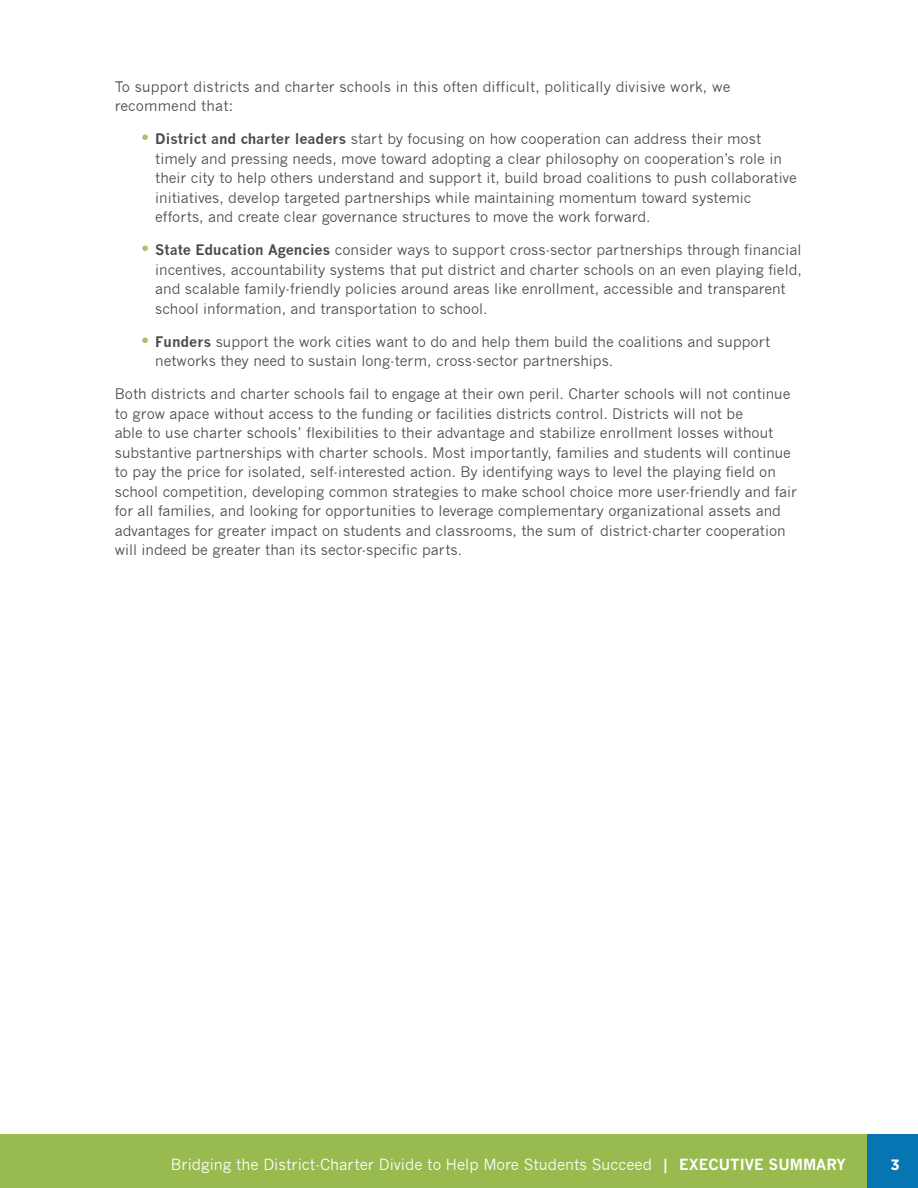
<style>
.page{position:relative;width:918px;height:1188px;background:#fff}
.page>*{position:absolute;margin:0;border:0;box-sizing:border-box;transform-origin:0 0}
.t1{font:15px "News Gothic";color:#fff}
.t2{font:700 15px "Gotham";color:#fff}
.body{font:14.25px/19.5px "News Gothic";color:#4b4c4d}
.s1{font-weight:700;font-size:19.5px;color:#a7c268}
.s2{font-weight:700}
</style>
<div class="page">
<div style="left:0;top:1134px;width:868px;height:54px;background:#98ba4f"></div>
<div style="left:867px;top:1134px;width:51px;height:54px;background:#0875b3"></div>
<p class="body" style="left:115px;top:77px;width:617px">To support districts and charter schools in this often difficult, politically divisive work, we recommend that:</p>
<p class="body" style="left:155px;top:129px;width:643px;text-indent:-14px"><span class="s1">•</span> <span class="s2">District and charter leaders</span> start by focusing on how cooperation can address their most timely and pressing needs, move toward adopting a clear philosophy on cooperation’s role in their city to help others understand and support it, build broad coalitions to push collaborative initiatives, develop targeted partnerships while maintaining momentum toward systemic efforts, and create clear governance structures to move the work forward.</p>
<p class="body" style="left:155px;top:240px;width:648px;text-indent:-14px"><span class="s1">•</span> <span class="s2">State Education Agencies</span> consider ways to support cross-sector partnerships through financial incentives, accountability systems that put district and charter schools on an even playing field, and scalable family-friendly policies around areas like enrollment, accessible and transparent school information, and transportation to school.</p>
<p class="body" style="left:155px;top:332px;width:617px;text-indent:-14px"><span class="s1">•</span> <span class="s2">Funders</span> support the work cities want to do and help them build the coalitions and support networks they need to sustain long-term, cross-sector partnerships.</p>
<p class="body" style="left:115px;top:384px;width:684px">Both districts and charter schools fail to engage at their own peril. Charter schools will not continue to grow apace without access to the funding or facilities districts control. Districts will not be<br>able to use charter schools’ flexibilities to their advantage and stabilize enrollment losses without substantive partnerships with charter schools. Most importantly, families and students will continue to pay the price for isolated, self-interested action. By identifying ways to level the playing field on school competition, developing common strategies to make school choice more user-friendly and fair for all families, and looking for opportunities to leverage complementary organizational assets and advantages for greater impact on students and classrooms, the sum of district-charter cooperation will indeed be greater than its sector-specific parts.</p>
<p class="t1" style="left:171px;top:1156px;width:676px">Bridging the District-Charter Divide to Help More Students Succeed <span class="s2">| EXECUTIVE SUMMARY</span></p>
<p class="t2" style="left:891px;top:1156px;width:11px">3</p>
</div>
